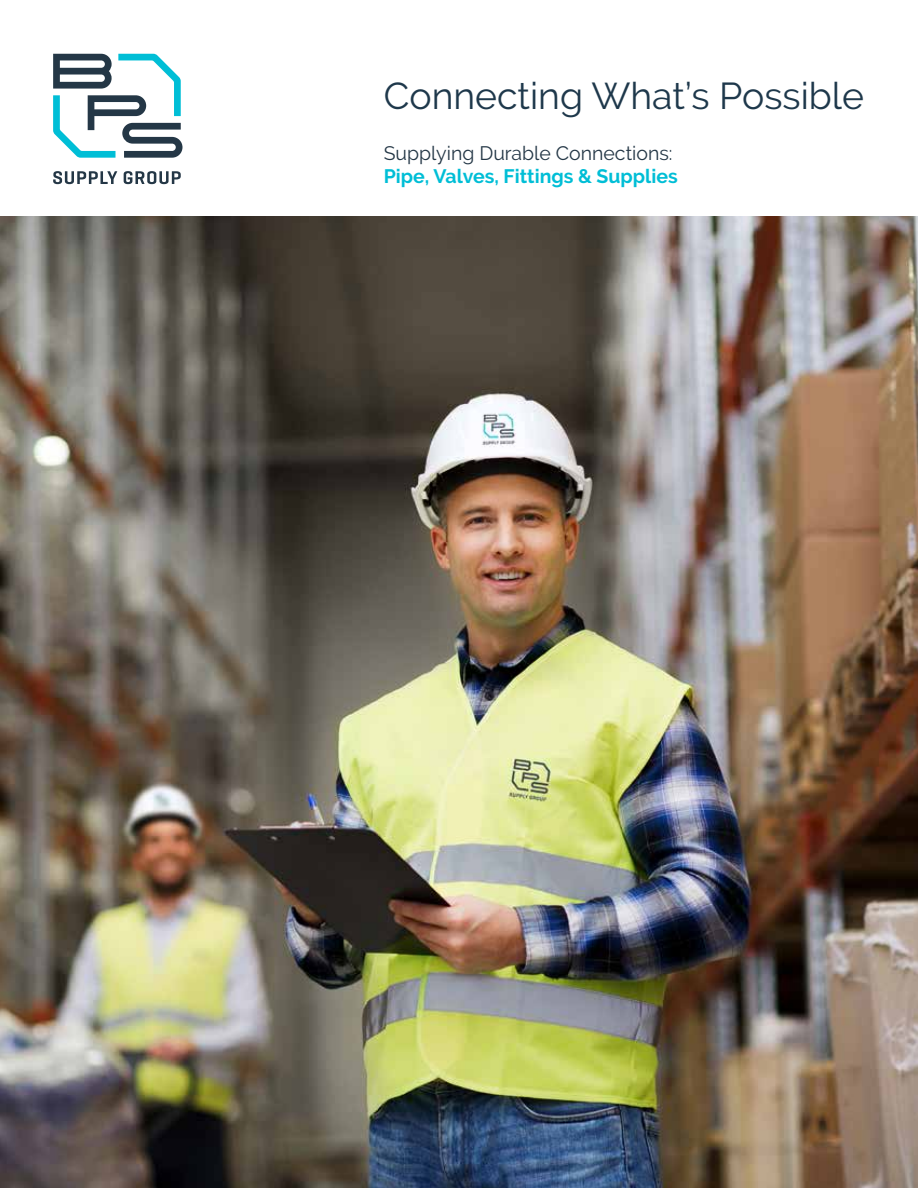
<style>
.page{position:relative;width:918px;height:1188px;background:#fff}
.page>*{position:absolute;margin:0;border:0;box-sizing:border-box;transform-origin:0 0}
.t1{font:37.35px "Raleway";color:#1e384b}
.t2{font:700 19.5px "Raleway";color:#00bed6}
.t3{font:19.5px "Raleway";color:#243746}
</style>
<div class="page">
<img style="left:0;top:216px;width:918px;height:972px">
<svg style="left:53px;top:54px;width:130px;height:104px"></svg>
<svg style="left:53px;top:171px;width:64px;height:13px"></svg>
<svg style="left:124px;top:171px;width:57px;height:13px"></svg>
<h1 class="t1" style="left:384px;top:74px;width:482px">Connecting What’s Possible</h1>
<p class="t3" style="left:384px;top:142px;width:290px">Supplying Durable Connections:</p>
<p class="t2" style="left:384px;top:165px;width:295px">Pipe, Valves, Fittings &amp; Supplies</p>
</div>
